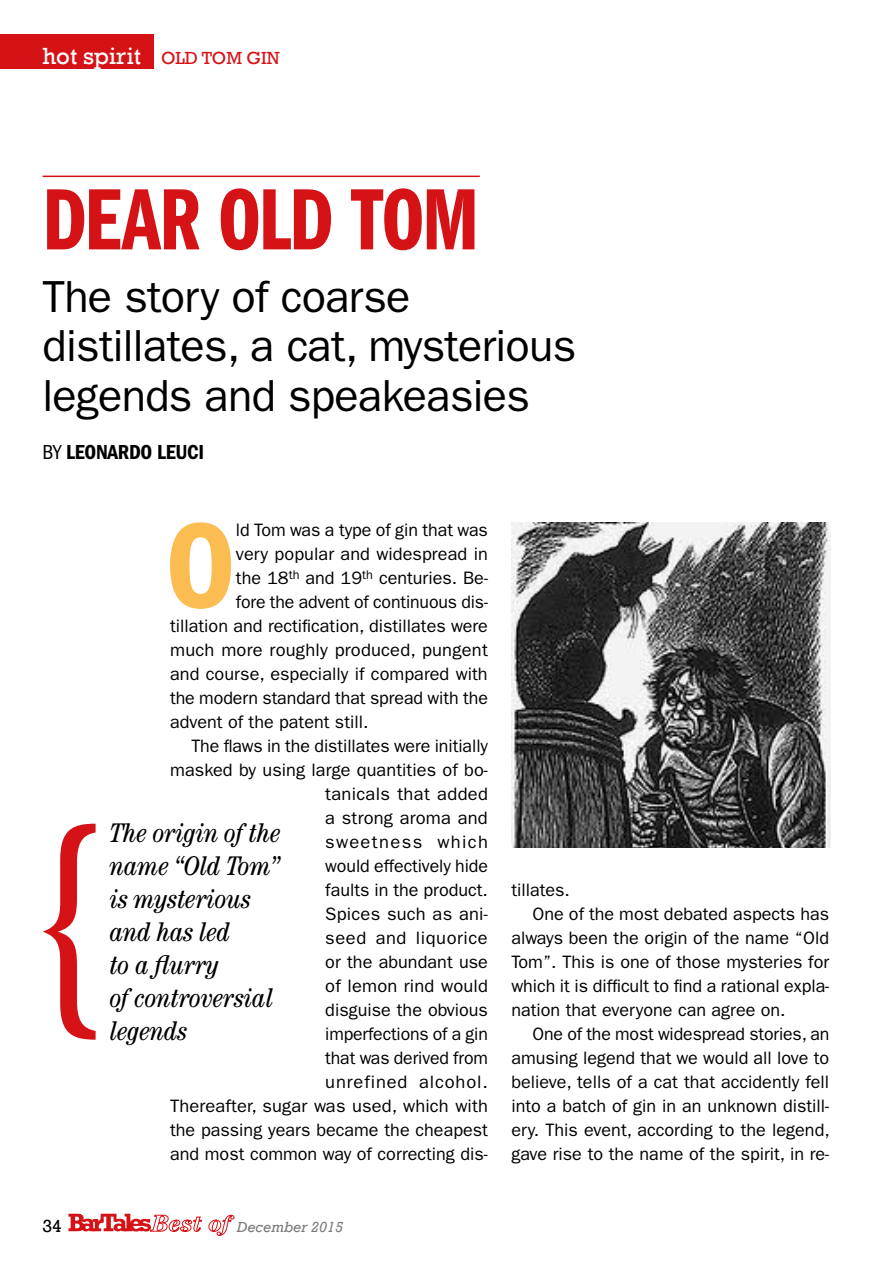
<style>
.page{position:relative;width:893px;height:1263px;background:#fff}
.page>*{position:absolute;margin:0;border:0;box-sizing:border-box;transform-origin:0 0}
.t1{font:126px "ITC Franklin Gothic Std Dm Cd";color:#fbbd51}
.t2{font:90px "ITC Franklin Gothic Std Dm Cp";letter-spacing:-.02em;color:#d51317}
.t3{font:45px/49.5px "ITC Franklin Gothic Std";letter-spacing:-.015em;color:#000}
.t4{font:italic condensed 27px/32.8px "Century Std";letter-spacing:-.005em;color:#000}
.t5{font:24px "Rockwell";color:#fff}
.t6{font:21px "ITC Franklin Gothic Std Dm Cd";letter-spacing:-.015em;color:#000}
.t7{font:18px "ITC Franklin Gothic Std";color:#000}
.t8{font:18px "ITC Franklin Gothic Std";letter-spacing:.045em;color:#000}
.t9{font:18px "ITC Franklin Gothic Std";letter-spacing:.03em;color:#000}
.t10{font:18px "ITC Franklin Gothic Std";letter-spacing:.075em;color:#000}
.t11{font:18px "Rockwell";color:#000}
.t12{font:italic 15px "Rockwell";color:#7c7b7b}
.s1{font-size:18px;color:#d51317}
.s2{font-family:"ITC Franklin Gothic Std";font-stretch:condensed}
</style>
<div class="page">
<svg style="left:68px;top:1214px;width:167px;height:22px"></svg>
<div style="left:0;top:34px;width:153px;height:34px;background:#d51317"></div>
<hr style="left:43px;top:176px;width:437px;height:1px;background:#d51317">
<svg style="left:43px;top:824px;width:53px;height:216px"></svg>
<img style="left:511px;top:522px;width:319px;height:326px">
<h3 class="t5" style="left:43px;top:42px;width:239px">hot spirit <span class="s1">OLD TOM GIN</span></h3>
<h2 class="t2" style="left:43px;top:170px;width:438px">DEAR OLD TOM</h2>
<h3 class="t3" style="left:43px;top:272px;width:535px">The story of coarse distillates, a cat, mysterious legends and speakeasies</h3>
<p class="t6" style="left:43px;top:440px;width:163px"><span class="s2">BY</span> LEONARDO LEUCI</p>
<h1 class="t1" style="left:165px;top:494px;width:72px">O</h1>
<p class="t7" style="left:236px;top:519px;width:253px">ld Tom was a type of gin that was</p>
<p class="t7" style="left:236px;top:543px;width:253px">very popular and widespread in</p>
<p class="t7" style="left:236px;top:567px;width:253px">the 18<sup>th</sup> and 19<sup>th</sup> centuries. Be-</p>
<p class="t7" style="left:236px;top:591px;width:253px">fore the advent of continuous dis-</p>
<p class="t7" style="left:170px;top:615px;width:319px">tillation and rectification, distillates were</p>
<p class="t7" style="left:170px;top:639px;width:319px">much more roughly produced, pungent</p>
<p class="t7" style="left:170px;top:663px;width:319px">and course, especially if compared with</p>
<p class="t7" style="left:170px;top:687px;width:319px">the modern standard that spread with the</p>
<p class="t7" style="left:170px;top:711px;width:200px">advent of the patent still.</p>
<p class="t7" style="left:191px;top:735px;width:298px">The flaws in the distillates were initially</p>
<p class="t7" style="left:170px;top:759px;width:319px">masked by using large quantities of bo-</p>
<p class="t7" style="left:325px;top:783px;width:164px">tanicals that added</p>
<p class="t7" style="left:325px;top:807px;width:164px">a strong aroma and</p>
<p class="t10" style="left:325px;top:831px;width:164px">sweetness which</p>
<p class="t7" style="left:325px;top:855px;width:164px">would effectively hide</p>
<p class="t7" style="left:325px;top:879px;width:164px">faults in the product.</p>
<p class="t7" style="left:325px;top:903px;width:164px">Spices such as ani-</p>
<p class="t9" style="left:325px;top:927px;width:164px">seed and liquorice</p>
<p class="t7" style="left:325px;top:951px;width:164px">or the abundant use</p>
<p class="t7" style="left:325px;top:975px;width:164px">of lemon rind would</p>
<p class="t7" style="left:325px;top:999px;width:164px">disguise the obvious</p>
<p class="t7" style="left:325px;top:1023px;width:164px">imperfections of a gin</p>
<p class="t7" style="left:325px;top:1047px;width:164px">that was derived from</p>
<p class="t8" style="left:325px;top:1071px;width:164px">unrefined alcohol.</p>
<p class="t7" style="left:170px;top:1095px;width:319px">Thereafter, sugar was used, which with</p>
<p class="t7" style="left:170px;top:1119px;width:319px">the passing years became the cheapest</p>
<p class="t7" style="left:170px;top:1143px;width:319px">and most common way of correcting dis-</p>
<h3 class="t4" style="left:110px;top:816px;width:172px">The origin of the name “Old Tom” is mysterious and has led<br>to a flurry<br>of controversial legends</h3>
<p class="t11" style="left:43px;top:1215px;width:21px">34</p>
<p class="t12" style="left:237px;top:1218px;width:108px">December 2015</p>
<p class="t7" style="left:511px;top:879px;width:60px">tillates.</p>
<p class="t7" style="left:533px;top:903px;width:298px">One of the most debated aspects has</p>
<p class="t7" style="left:511px;top:927px;width:319px">always been the origin of the name “Old</p>
<p class="t7" style="left:511px;top:951px;width:319px">Tom”. This is one of those mysteries for</p>
<p class="t7" style="left:511px;top:975px;width:319px">which it is difficult to find a rational expla-</p>
<p class="t7" style="left:511px;top:999px;width:276px">nation that everyone can agree on.</p>
<p class="t7" style="left:533px;top:1023px;width:298px">One of the most widespread stories, an</p>
<p class="t7" style="left:511px;top:1047px;width:319px">amusing legend that we would all love to</p>
<p class="t7" style="left:511px;top:1071px;width:319px">believe, tells of a cat that accidently fell</p>
<p class="t7" style="left:511px;top:1095px;width:319px">into a batch of gin in an unknown distill-</p>
<p class="t7" style="left:511px;top:1119px;width:320px">ery. This event, according to the legend,</p>
<p class="t7" style="left:511px;top:1143px;width:319px">gave rise to the name of the spirit, in re-</p>
</div>
